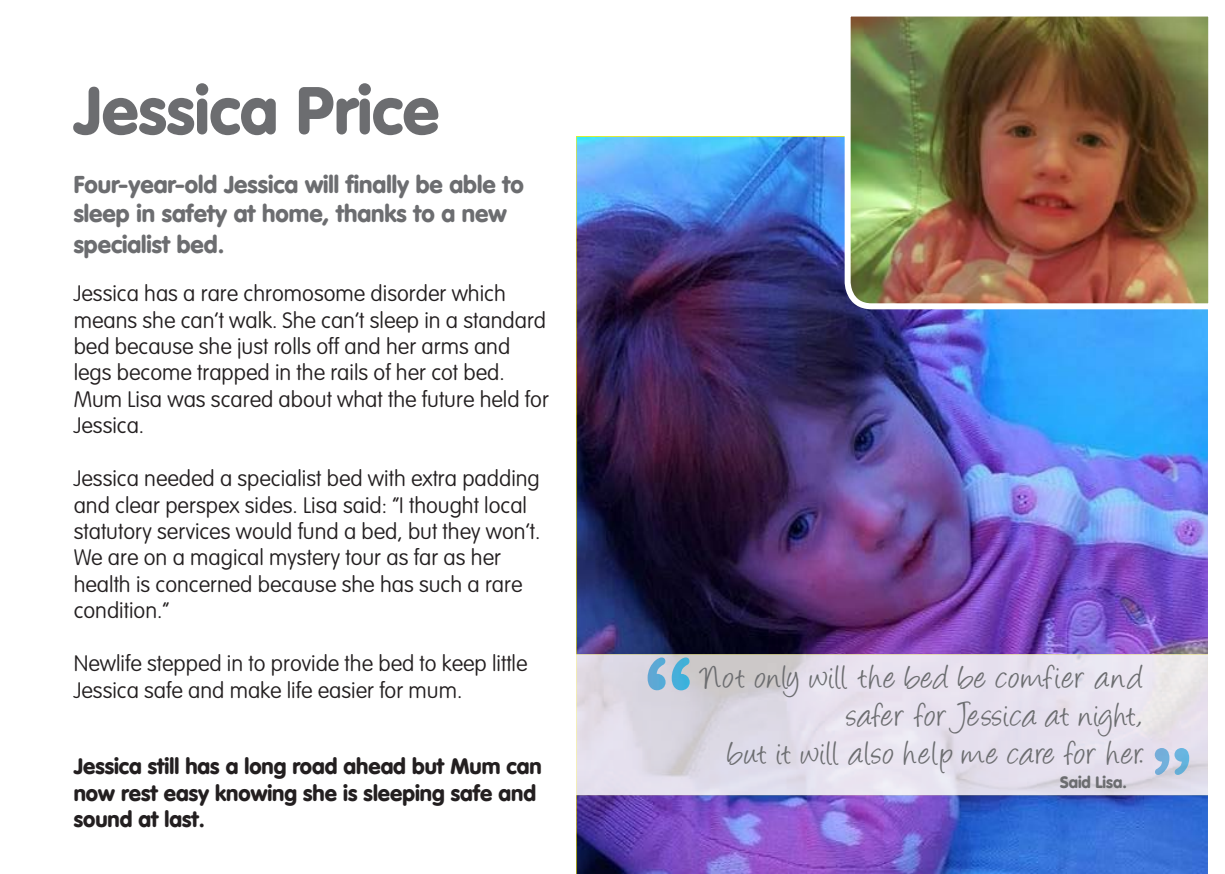
<style>
.page{position:relative;width:1225px;height:874px;background:#fff}
.page>*{position:absolute;margin:0;border:0;box-sizing:border-box;transform-origin:0 0}
.t1{font:900 66px "VAG Rounded Std";color:#6c6d70}
.t2{font:38px/38px "Angelina";letter-spacing:.03em;color:#6c6d70;text-align:right}
.t3{font:900 24px/28.8px "VAG Rounded Std";color:#6c6d70}
.t4{font:100 22px/26.4px "VAG Rounded Std";color:#231f20}
.t5{font:900 22px/26.4px "VAG Rounded Std";color:#231f20}
.t6{font:900 16.2px "VAG Rounded Std";color:#6c6d70}
</style>
<div class="page">
<img style="left:576px;top:137px;width:632px;height:736px">
<img style="left:576px;top:654px;width:632px;height:140px">
<img style="left:647px;top:657px;width:42px;height:33px">
<img style="left:1154px;top:747px;width:35px;height:27px">
<img style="left:841px;top:16px;width:368px;height:296px">
<h1 class="t1" style="left:74px;top:71px;width:367px">Jessica Price</h1>
<p class="t3" style="left:74px;top:171px;width:451px">Four-year-old Jessica will finally be able to sleep in safety at home, thanks to a new</p>
<p class="t3" style="left:74px;top:231px;width:152px">specialist bed.</p>
<p class="t4" style="left:74px;top:281px;width:477px">Jessica has a rare chromosome disorder which means she can’t walk. She can’t sleep in a standard bed because she just rolls off and her arms and legs become trapped in the rails of her cot bed.<br>Mum Lisa was scared about what the future held for Jessica.</p>
<p class="t4" style="left:74px;top:465px;width:468px">Jessica needed a specialist bed with extra padding and clear perspex sides. Lisa said: “I thought local statutory services would fund a bed, but they won’t.<br>We are on a magical mystery tour as far as her health is concerned because she has such a rare condition.”</p>
<p class="t4" style="left:74px;top:650px;width:455px">Newlife stepped in to provide the bed to keep little<br>Jessica safe and make life easier for mum.</p>
<p class="t5" style="left:74px;top:753px;width:469px">Jessica still has a long road ahead but Mum can now rest easy knowing she is sleeping safe and sound at last.</p>
<h2 class="t2" style="left:701px;top:662px;width:445px">Not only will the bed be comfier and safer for Jessica at night,<br>but it will also help me care for her.</h2>
<p class="t6" style="left:1060px;top:772px;width:68px">Said Lisa.</p>
</div>
